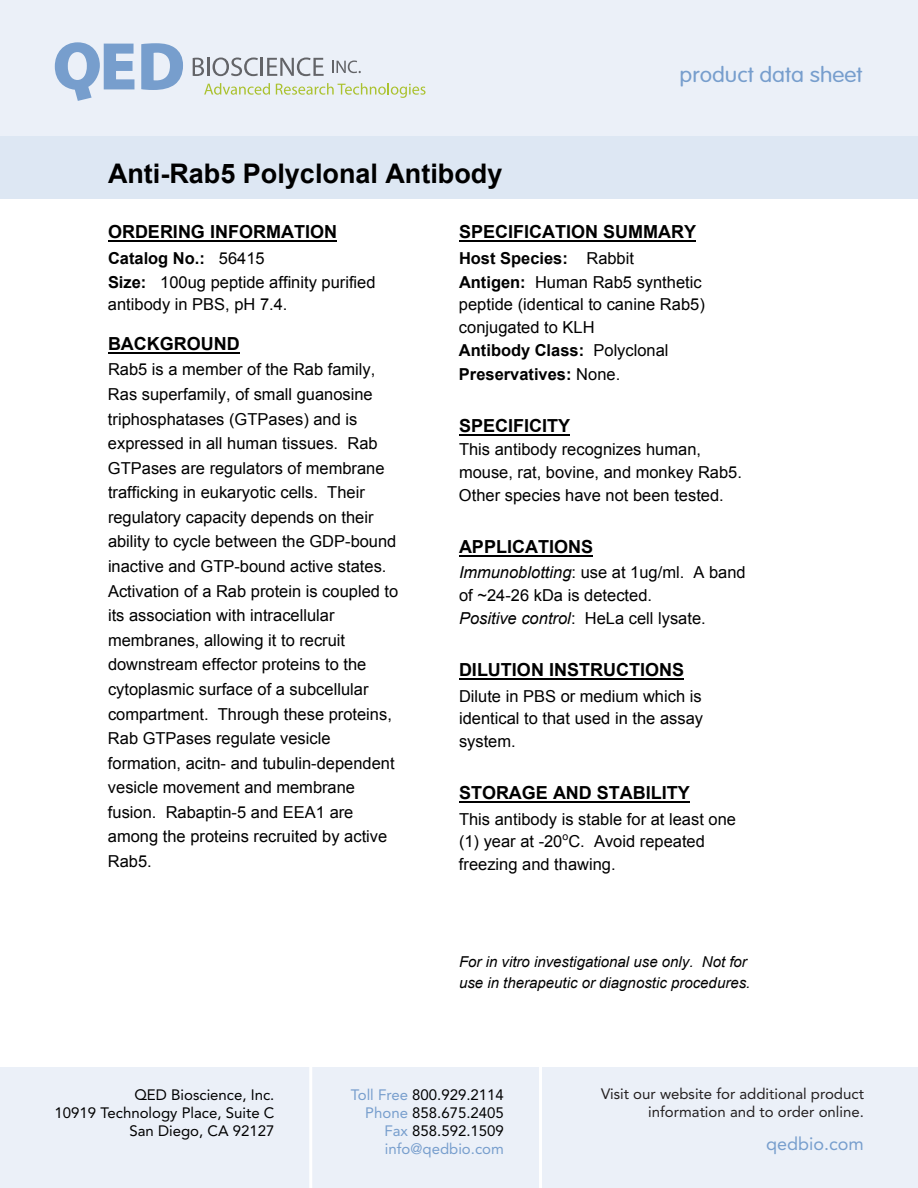
<style>
.page{position:relative;width:918px;height:1188px;background:#fff}
.page>*{position:absolute;margin:0;border:0;box-sizing:border-box;transform-origin:0 0}
.t1{font:700 27px "Arial";color:#000}
.t2{font:300 21px "VAG Rounded Std";color:#779ecd;scale:1.1 1}
.t3{font:700 18px "Arial";color:#000}
.t4{font:18px "Avenir LT Std";color:#779ecd}
.t5{font:16.5px/24.6px "Arial";color:#000}
.t6{font:15px/18px "Avenir LT Std";color:#000;text-align:right}
.t7{font:italic 15px/20.5px "Arial";color:#000}
.t8{font:15px/18px "Avenir LT Std";color:#231f20;text-align:right}
.t9{font:10.5px "Arial";color:#000}
.s1{font-weight:700}
.s2{font-style:italic}
.s3{color:#779ecd}
</style>
<div class="page">
<div style="left:0;top:0;width:918px;height:138px;background:#ebf0f8"></div>
<div style="left:0;top:136px;width:918px;height:62px;background:#dde7f3"></div>
<div style="left:0;top:1068px;width:918px;height:120px;background:#ebf0f8"></div>
<hr style="left:309px;top:1062px;width:3px;height:126px;background:#fff">
<hr style="left:539px;top:1057px;width:3px;height:131px;background:#fff">
<svg style="left:55px;top:42px;width:79px;height:59px"></svg>
<svg style="left:141px;top:43px;width:42px;height:47px"></svg>
<svg style="left:193px;top:58px;width:11px;height:18px"></svg>
<hr style="left:207px;top:58px;width:3px;height:18px;background:#636468">
<svg style="left:213px;top:58px;width:111px;height:18px"></svg>
<svg style="left:204px;top:83px;width:66px;height:12px"></svg>
<svg style="left:276px;top:83px;width:150px;height:15px"></svg>
<svg style="left:332px;top:61px;width:29px;height:12px"></svg>
<hr style="left:108px;top:240px;width:229px;height:2px;background:#000">
<hr style="left:108px;top:352px;width:132px;height:2px;background:#000">
<hr style="left:459px;top:240px;width:237px;height:2px;background:#000">
<hr style="left:459px;top:434px;width:111px;height:2px;background:#000">
<hr style="left:459px;top:555px;width:134px;height:2px;background:#000">
<hr style="left:459px;top:678px;width:225px;height:2px;background:#000">
<hr style="left:459px;top:801px;width:231px;height:2px;background:#000">
<p class="t2" style="left:680px;top:63px;width:168px">product data sheet</p>
<h1 class="t1" style="left:108px;top:156px;width:396px">Anti-Rab5 Polyclonal Antibody</h1>
<p class="t3" style="left:108px;top:220px;width:231px">ORDERING INFORMATION</p>
<p class="t5" style="left:108px;top:247px;width:269px;line-height:23.1px"><span class="s1">Catalog No.:</span> 56415<br><span class="s1">Size:</span> 100ug peptide affinity purified antibody in PBS, pH 7.4.</p>
<p class="t3" style="left:108px;top:332px;width:133px">BACKGROUND</p>
<p class="t5" style="left:108px;top:358px;width:292px">Rab5 is a member of the Rab family, Ras superfamily, of small guanosine triphosphatases (GTPases) and is expressed in all human tissues. Rab GTPases are regulators of membrane trafficking in eukaryotic cells. Their regulatory capacity depends on their ability to cycle between the GDP-bound inactive and GTP-bound active states.<br>Activation of a Rab protein is coupled to its association with intracellular membranes, allowing it to recruit downstream effector proteins to the cytoplasmic surface of a subcellular compartment. Through these proteins, Rab GTPases regulate vesicle formation, acitn- and tubulin-dependent vesicle movement and membrane fusion. Rabaptin-5 and EEA1 are among the proteins recruited by active Rab5.</p>
<p class="t3" style="left:459px;top:220px;width:239px">SPECIFICATION SUMMARY</p>
<p class="t5" style="left:459px;top:247px;width:247px;line-height:23.1px"><span class="s1">Host Species:</span> Rabbit<br><span class="s1">Antigen:</span> Human Rab5 synthetic peptide (identical to canine Rab5) conjugated to KLH<br><span class="s1">Antibody Class:</span> Polyclonal<br><span class="s1">Preservatives:</span> None.</p>
<p class="t3" style="left:459px;top:414px;width:113px">SPECIFICITY</p>
<p class="t5" style="left:459px;top:438px;width:284px;line-height:22.6px">This antibody recognizes human, mouse, rat, bovine, and monkey Rab5.<br>Other species have not been tested.</p>
<p class="t3" style="left:459px;top:535px;width:136px">APPLICATIONS</p>
<p class="t5" style="left:459px;top:561px;width:288px;line-height:22.6px"><span class="s2">Immunoblotting</span>: use at 1ug/ml. A band of ~24-26 kDa is detected.<br><span class="s2">Positive control</span>: HeLa cell lysate.</p>
<p class="t3" style="left:459px;top:658px;width:227px">DILUTION INSTRUCTIONS</p>
<p class="t5" style="left:459px;top:685px;width:246px;line-height:22.6px;text-align:justify">Dilute in PBS or medium which is identical to that used in the assay system.</p>
<p class="t3" style="left:459px;top:781px;width:232px">STORAGE AND STABILITY</p>
<p class="t5" style="left:459px;top:808px;width:279px;line-height:22.6px">This antibody is stable for at least one (1) year at -20 C. Avoid repeated</p>
<p class="t9" style="left:563px;top:829px;width:7px">o</p>
<p class="t5" style="left:459px;top:852px;width:158px">freezing and thawing.</p>
<p class="t7" style="left:459px;top:952px;width:293px">For in vitro investigational use only. Not for use in therapeutic or diagnostic procedures.</p>
<p class="t6" style="left:55px;top:1086px;width:221px">QED Bioscience, Inc.<br>10919 Technology Place, Suite C<br>San Diego, CA 92127</p>
<p class="t8" style="left:601px;top:1085px;width:264px">Visit our website for additional product information and to order online.</p>
<p class="t4" style="left:766px;top:1134px;width:99px">qedbio.com</p>
<p class="t6" style="left:351px;top:1086px;width:155px"><span class="s3">Toll Free</span> 800.929.2114<br><span class="s3">Phone</span> 858.675.2405<br><span class="s3">Fax</span> 858.592.1509 <span class="s3">info@qedbio.com</span></p>
</div>
